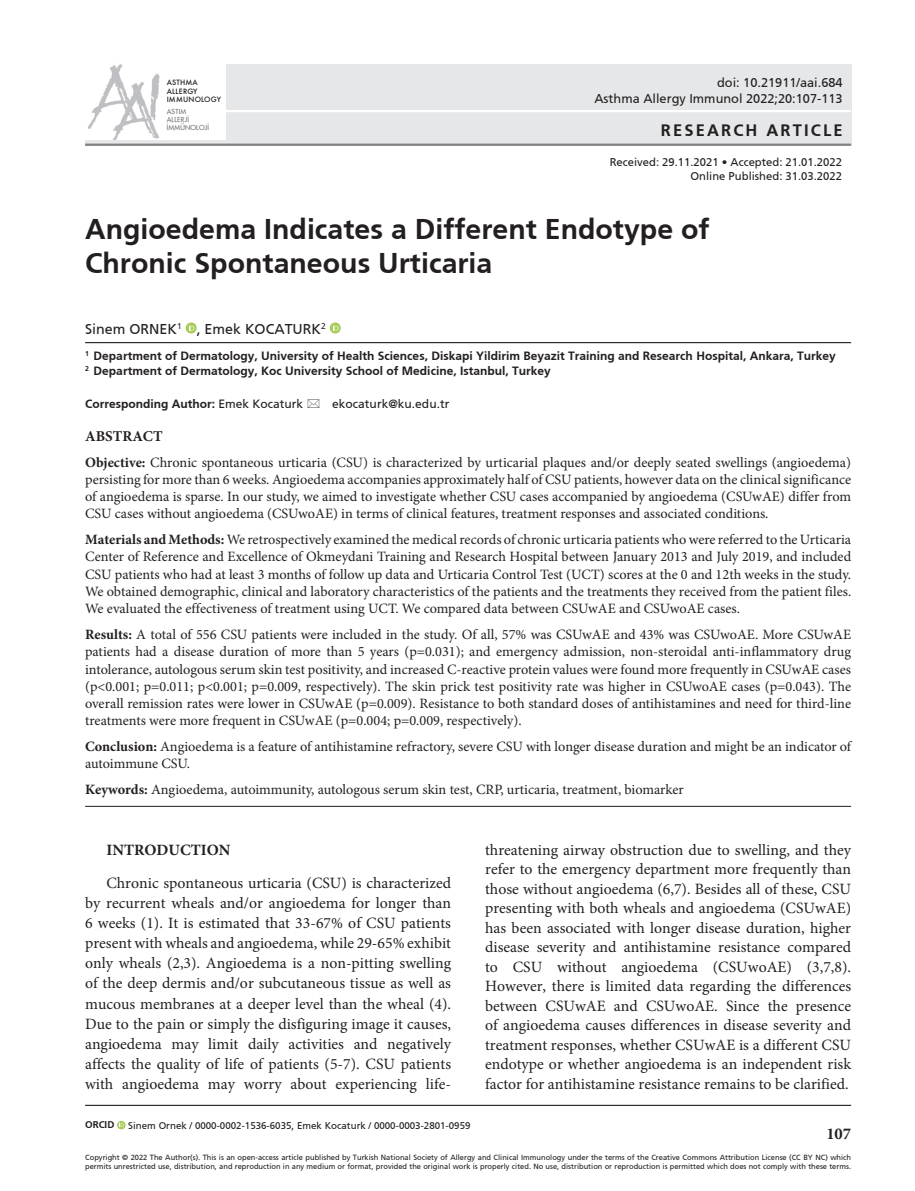
<style>
.page{position:relative;width:915px;height:1191px;background:#fff}
.page>*{position:absolute;margin:0;border:0;box-sizing:border-box;transform-origin:0 0}
.t1{font:700 28.5px/34.2px "Frutiger";color:#231f20}
.t2{font:700 16.5px "Frutiger";letter-spacing:.13em;color:#231f20}
.t3{font:700 16.5px "Minion Pro";color:#231f20}
.t4{font:15.75px/19.5px "Minion Pro";color:#231f20;text-align:justify}
.t5{font:700 15.75px "Minion Pro";color:#231f20}
.t6{font:700 15px "Minion Pro";color:#231f20}
.t7{font:14.25px/17.2px "Minion Pro";color:#231f20;text-align:justify}
.t8{font:14.25px "Frutiger Roman";color:#231f20}
.t9{font:12.75px/16.5px "Frutiger Roman";color:#231f20;text-align:right}
.t10{font:700 12px/14.4px "Frutiger";color:#231f20}
.t11{font:12px "Frutiger Roman";color:#231f20}
.t12{font:11.25px/13.5px "Frutiger Roman";color:#231f20;text-align:right}
.t13{font:9.75px "Frutiger Roman";color:#231f20}
.t14{font:700 9.75px "Frutiger";color:#231f20}
.t15{font:7.5px/9px "Frutiger Roman";color:#231f20}
.t16{font:500 7.05px/8.6px "Futura";letter-spacing:.025em;color:#231f20}
.t17{font:6.75px/8.1px "Futura";letter-spacing:.025em;color:#6c6d70}
.s1{font-family:"Frutiger Roman";font-weight:400}
.s2{font-weight:700}
</style>
<div class="page">
<div style="left:85px;top:64px;width:765px;height:81px;background:#e6e7e9"></div>
<hr style="left:85px;top:144px;width:765px;height:2px;background:#808285">
<hr style="left:222px;top:110px;width:628px;height:2px;background:#fff">
<img style="left:85px;top:64px;width:141px;height:76px">
<hr style="left:85px;top:1104px;width:765px;height:2px;background:#231f20">
<hr style="left:85px;top:342px;width:765px;height:1px;background:#231f20">
<svg style="left:185px;top:322px;width:12px;height:11px"></svg>
<svg style="left:188px;top:324px;width:6px;height:6px"></svg>
<svg style="left:329px;top:322px;width:11px;height:11px"></svg>
<svg style="left:332px;top:324px;width:6px;height:6px"></svg>
<svg style="left:117px;top:1120px;width:9px;height:9px"></svg>
<svg style="left:119px;top:1122px;width:5px;height:5px"></svg>
<hr style="left:85px;top:806px;width:765px;height:1px;background:#231f20">
<p class="t16" style="left:167px;top:78px;width:56px">ASTHMA<br>ALLERGY<br>IMMUNOLOGY</p>
<p class="t17" style="left:167px;top:107px;width:44px">ASTIM<br>ALLERJİ<br>İMMÜNOLOJİ</p>
<p class="t9" style="left:594px;top:74px;width:250px">doi: 10.21911/aai.684<br>Asthma Allergy Immunol 2022;20:107-113</p>
<p class="t2" style="left:660px;top:120px;width:183px">RESEARCH ARTICLE</p>
<p class="t12" style="left:609px;top:155px;width:233px">Received: 29.11.2021 • Accepted: 21.01.2022<br>Online Published: 31.03.2022</p>
<h1 class="t1" style="left:85px;top:212px;width:625px">Angioedema Indicates a Different Endotype of<br>Chronic Spontaneous Urticaria</h1>
<p class="t8" style="left:85px;top:320px;width:242px">Sinem ORNEK<sup>1</sup> , Emek KOCATURK<sup>2</sup></p>
<p class="t10" style="left:85px;top:349px;width:752px"><sup>1</sup> Department of Dermatology, University of Health Sciences, Diskapi Yildirim Beyazit Training and Research Hospital, Ankara, Turkey<br><sup>2</sup> Department of Dermatology, Koc University School of Medicine, Istanbul, Turkey</p>
<p class="t10" style="left:85px;top:396px;width:220px">Corresponding Author: <span class="s1">Emek Kocaturk</span></p>
<p class="t11" style="left:332px;top:397px;width:118px">ekocaturk@ku.edu.tr</p>
<p class="t6" style="left:85px;top:425px;width:79px">ABSTRACT</p>
<p class="t7" style="left:85px;top:453px;width:767px"><span class="s2">Objective:</span> Chronic spontaneous urticaria (CSU) is characterized by urticarial plaques and/or deeply seated swellings (angioedema) persisting for more than 6 weeks. Angioedema accompanies approximately half of CSU patients, however data on the clinical significance of angioedema is sparse. In our study, we aimed to investigate whether CSU cases accompanied by angioedema (CSUwAE) differ from CSU cases without angioedema (CSUwoAE) in terms of clinical features, treatment responses and associated conditions.</p>
<p class="t7" style="left:85px;top:531px;width:767px"><span class="s2">Materials and Methods:</span> We retrospectively examined the medical records of chronic urticaria patients who were referred to the Urticaria Center of Reference and Excellence of Okmeydani Training and Research Hospital between January 2013 and July 2019, and included CSU patients who had at least 3 months of follow up data and Urticaria Control Test (UCT) scores at the 0 and 12th weeks in the study.<br>We obtained demographic, clinical and laboratory characteristics of the patients and the treatments they received from the patient files.<br>We evaluated the effectiveness of treatment using UCT. We compared data between CSUwAE and CSUwoAE cases.</p>
<p class="t7" style="left:85px;top:626px;width:767px"><span class="s2">Results:</span> A total of 556 CSU patients were included in the study. Of all, 57% was CSUwAE and 43% was CSUwoAE. More CSUwAE patients had a disease duration of more than 5 years (p=0.031); and emergency admission, non-steroidal anti-inflammatory drug intolerance, autologous serum skin test positivity, and increased C-reactive protein values were found more frequently in CSUwAE cases (p&lt;0.001; p=0.011; p&lt;0.001; p=0.009, respectively). The skin prick test positivity rate was higher in CSUwoAE cases (p=0.043). The overall remission rates were lower in CSUwAE (p=0.009). Resistance to both standard doses of antihistamines and need for third-line treatments were more frequent in CSUwAE (p=0.004; p=0.009, respectively).</p>
<p class="t7" style="left:85px;top:738px;width:767px"><span class="s2">Conclusion:</span> Angioedema is a feature of antihistamine refractory, severe CSU with longer disease duration and might be an indicator of autoimmune CSU.</p>
<p class="t7" style="left:85px;top:781px;width:600px"><span class="s2">Keywords:</span> Angioedema, autoimmunity, autologous serum skin test, CRP, urticaria, treatment, biomarker</p>
<p class="t5" style="left:106px;top:838px;width:126px">INTRODUCTION</p>
<p class="t4" style="left:85px;top:872px;width:367px;line-height:20.1px;text-indent:21px">Chronic spontaneous urticaria (CSU) is characterized by recurrent wheals and/or angioedema for longer than 6 weeks (1). It is estimated that 33-67% of CSU patients present with wheals and angioedema, while 29-65% exhibit only wheals (2,3). Angioedema is a non-pitting swelling of the deep dermis and/or subcutaneous tissue as well as mucous membranes at a deeper level than the wheal (4).<br>Due to the pain or simply the disfiguring image it causes, angioedema may limit daily activities and negatively affects the quality of life of patients (5-7). CSU patients with angioedema may worry about experiencing life-</p>
<p class="t14" style="left:85px;top:1119px;width:31px">ORCID</p>
<p class="t13" style="left:128px;top:1120px;width:343px">Sinem Ornek / 0000-0002-1536-6035, Emek Kocaturk / 0000-0003-2801-0959</p>
<p class="t4" style="left:485px;top:840px;width:367px">threatening airway obstruction due to swelling, and they refer to the emergency department more frequently than those without angioedema (6,7). Besides all of these, CSU presenting with both wheals and angioedema (CSUwAE) has been associated with longer disease duration, higher disease severity and antihistamine resistance compared to CSU without angioedema (CSUwoAE) (3,7,8).<br>However, there is limited data regarding the differences between CSUwAE and CSUwoAE. Since the presence of angioedema causes differences in disease severity and treatment responses, whether CSUwAE is a different CSU endotype or whether angioedema is an independent risk factor for antihistamine resistance remains to be clarified.</p>
<p class="t3" style="left:826px;top:1121px;width:26px">107</p>
<p class="t15" style="left:85px;top:1153px;width:767px">Copyright © 2022 The Author(s). This is an open-access article published by Turkish National Society of Allergy and Clinical Immunology under the terms of the Creative Commons Attribution License (CC BY NC) which permits unrestricted use, distribution, and reproduction in any medium or format, provided the original work is properly cited. No use, distribution or reproduction is permitted which does not comply with these terms.</p>
</div>
